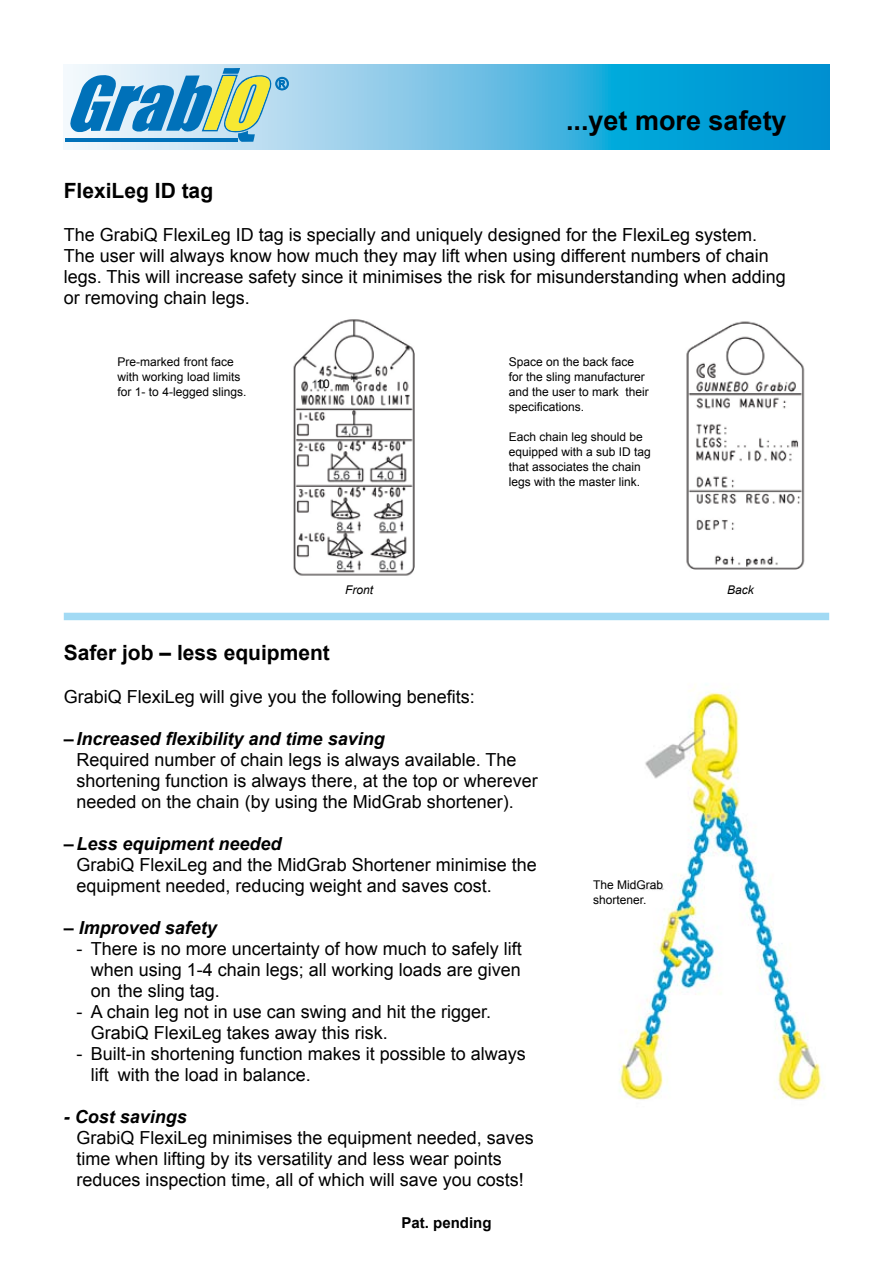
<style>
.page{position:relative;width:893px;height:1263px;background:#fff}
.page>*{position:absolute;margin:0;border:0;box-sizing:border-box;transform-origin:0 0}
.t1{font:700 27px "Arial";color:#000}
.t2{font:700 21px "Arial";color:#000}
.t3{font:18px/21px "Arial";color:#000}
.t4{font:italic 700 18px "Arial";color:#000}
.t5{font:17.1px "Arial";color:#0071b9}
.t6{font:700 15px "Arial";color:#000}
.t7{font:12px/15px "Arial";color:#000}
.t8{font:italic 12px "Arial";color:#000}
</style>
<div class="page">
<svg style="left:64px;top:64px;width:765px;height:85px;background:#4eb6e0"></svg>
<img style="left:293px;top:319px;width:122px;height:257px">
<div style="left:64px;top:613px;width:765px;height:7px;background:#a2daf4"></div>
<img style="left:686px;top:321px;width:119px;height:249px">
<img style="left:619px;top:684px;width:206px;height:416px">
<hr style="left:65px;top:138px;width:173px;height:4px;background:#0071b9">
<svg style="left:70px;top:68px;width:219px;height:74px;background:#83b8c5"></svg>
<p class="t5" style="left:276px;top:73px;width:14px">®</p>
<h1 class="t1" style="left:566px;top:102px;width:222px">...yet more safety</h1>
<p class="t2" style="left:64px;top:177px;width:151px">FlexiLeg ID tag</p>
<p class="t3" style="left:64px;top:224px;width:723px">The GrabiQ FlexiLeg ID tag is specially and uniquely designed for the FlexiLeg system.<br>The user will always know how much they may lift when using different numbers of chain legs. This will increase safety since it minimises the risk for misunderstanding when adding or removing chain legs.</p>
<p class="t7" style="left:118px;top:355px;width:130px">Pre-marked front face with working load limits for 1- to 4-legged slings.</p>
<p class="t7" style="left:509px;top:355px;width:142px">Space on the back face for the sling manufacturer and the user to mark their specifications.</p>
<p class="t7" style="left:509px;top:430px;width:144px">Each chain leg should be equipped with a sub ID tag that associates the chain legs with the master link.</p>
<p class="t7" style="left:316px;top:376px;width:15px">10</p>
<p class="t8" style="left:345px;top:582px;width:30px">Front</p>
<p class="t8" style="left:727px;top:582px;width:28px">Back</p>
<p class="t2" style="left:64px;top:639px;width:268px">Safer job – less equipment</p>
<p class="t3" style="left:64px;top:686px;width:413px">GrabiQ FlexiLeg will give you the following benefits:</p>
<p class="t4" style="left:64px;top:727px;width:322px">– Increased flexibility and time saving</p>
<p class="t3" style="left:77px;top:749px;width:463px">Required number of chain legs is always available. The shortening function is always there, at the top or wherever needed on the chain (by using the MidGrab shortener).</p>
<p class="t4" style="left:64px;top:832px;width:219px">– Less equipment needed</p>
<p class="t3" style="left:77px;top:854px;width:462px">GrabiQ FlexiLeg and the MidGrab Shortener minimise the equipment needed, reducing weight and saves cost.</p>
<p class="t4" style="left:64px;top:916px;width:155px">– Improved safety</p>
<p class="t3" style="left:91px;top:938px;width:433px;text-align:justify;text-indent:-14px">- There is no more uncertainty of how much to safely lift when using 1-4 chain legs; all working loads are given on the sling tag.</p>
<p class="t3" style="left:91px;top:1001px;width:402px;text-indent:-14px">- A chain leg not in use can swing and hit the rigger.<br>GrabiQ FlexiLeg takes away this risk.</p>
<p class="t3" style="left:91px;top:1043px;width:437px;text-indent:-14px">- Built-in shortening function makes it possible to always lift with the load in balance.</p>
<p class="t4" style="left:64px;top:1105px;width:125px">- Cost savings</p>
<p class="t3" style="left:77px;top:1127px;width:459px">GrabiQ FlexiLeg minimises the equipment needed, saves time when lifting by its versatility and less wear points reduces inspection time, all of which will save you costs!</p>
<p class="t6" style="left:401px;top:1213px;width:92px">Pat. pending</p>
<p class="t7" style="left:593px;top:877px;width:72px">The MidGrab shortener.</p>
</div>
